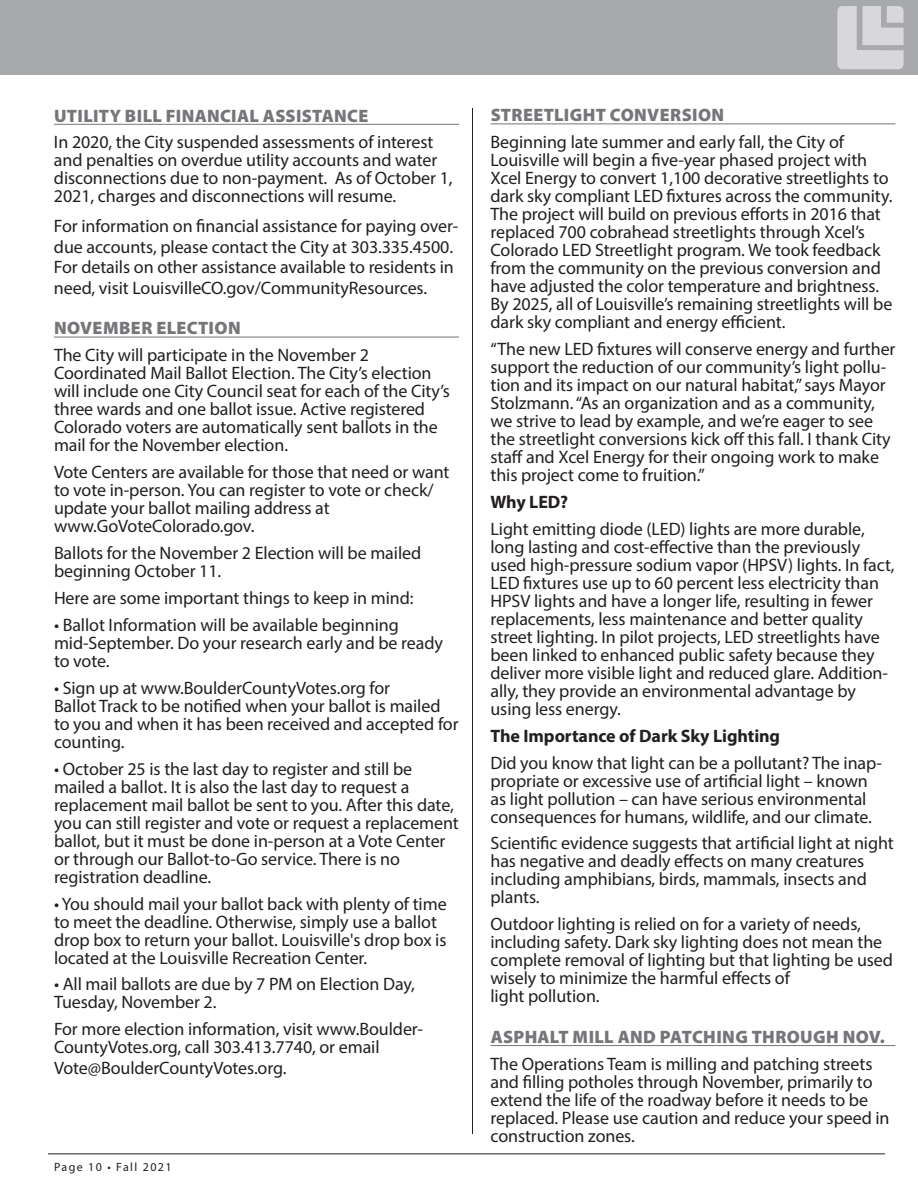
<style>
.page{position:relative;width:918px;height:1188px;background:#fff}
.page>*{position:absolute;margin:0;border:0;box-sizing:border-box;transform-origin:0 0}
.body{font:18px/18px "Myriad Pro";letter-spacing:-.005em;color:#231f20}
.header2{font:900 18px "Myriad Pro";letter-spacing:.02em;color:#757679}
.body-2{font:700 18px "Myriad Pro";letter-spacing:-.005em;color:#231f20}
.t1{font:12px "Myriad Pro";letter-spacing:.12em;color:#231f20}
</style>
<div class="page">
<hr style="left:48px;top:1154px;width:837px;height:1px;background:#231f20">
<hr style="left:472px;top:108px;width:1px;height:1026px;background:#231f20">
<div style="left:0;top:0;width:918px;height:74px;background:#a8a9ad"></div>
<img style="left:837px;top:6px;width:67px;height:64px">
<hr style="left:490px;top:124px;width:406px;height:1px;background:#757679">
<hr style="left:490px;top:1045px;width:406px;height:1px;background:#757679">
<hr style="left:54px;top:124px;width:405px;height:1px;background:#757679">
<hr style="left:54px;top:337px;width:405px;height:1px;background:#757679">
<p class="header2" style="left:54px;top:103px;width:316px">UTILITY BILL FINANCIAL ASSISTANCE</p>
<p class="body" style="left:54px;top:133px;width:400px">In 2020, the City suspended assessments of interest and penalties on overdue utility accounts and water disconnections due to non-payment. As of October 1, 2021, charges and disconnections will resume.</p>
<p class="body" style="left:54px;top:215px;width:406px;line-height:20.7px">For information on financial assistance for paying over&shy;due accounts, please contact the City at 303.335.4500.<br>For details on other assistance available to residents in need, visit LouisvilleCO.gov/CommunityResources.</p>
<p class="header2" style="left:54px;top:316px;width:188px">NOVEMBER ELECTION</p>
<p class="body" style="left:54px;top:346px;width:397px">The City will participate in the November 2<br>Coordinated Mail Ballot Election. The City’s election will include one City Council seat for each of the City’s three wards and one ballot issue. Active registered Colorado voters are automatically sent ballots in the mail for the November election.</p>
<p class="body" style="left:54px;top:463px;width:397px">Vote Centers are available for those that need or want to vote in-person. You can register to vote or check/ update your ballot mailing address at www.GoVoteColorado.gov.</p>
<p class="body" style="left:54px;top:544px;width:369px">Ballots for the November 2 Election will be mailed beginning October 11.</p>
<p class="body" style="left:54px;top:589px;width:361px">Here are some important things to keep in mind:</p>
<p class="body" style="left:54px;top:615px;width:390px">• Ballot Information will be available beginning mid-September. Do your research early and be ready to vote.</p>
<p class="body" style="left:54px;top:678px;width:406px">• Sign up at www.BoulderCountyVotes.org for<br>Ballot Track to be notified when your ballot is mailed to you and when it has been received and accepted for counting.</p>
<p class="body" style="left:54px;top:759px;width:406px">• October 25 is the last day to register and still be mailed a ballot. It is also the last day to request a replacement mail ballot be sent to you. After this date, you can still register and vote or request a replacement ballot, but it must be done in-person at a Vote Center or through our Ballot-to-Go service. There is no registration deadline.</p>
<p class="body" style="left:54px;top:894px;width:394px">• You should mail your ballot back with plenty of time to meet the deadline. Otherwise, simply use a ballot drop box to return your ballot. Louisville's drop box is located at the Louisville Recreation Center.</p>
<p class="body" style="left:54px;top:975px;width:363px">• All mail ballots are due by 7 PM on Election Day,<br>Tuesday, November 2.</p>
<p class="body" style="left:54px;top:1020px;width:371px">For more election information, visit www.Boulder-<br>CountyVotes.org, call 303.413.7740, or email</p>
<p class="body" style="left:54px;top:1059px;width:234px">Vote@BoulderCountyVotes.org.</p>
<p class="t1" style="left:54px;top:1159px;width:119px">Page 10 • Fall 2021</p>
<p class="header2" style="left:491px;top:103px;width:235px">STREETLIGHT CONVERSION</p>
<p class="body" style="left:490px;top:133px;width:403px">Beginning late summer and early fall, the City of Louisville will begin a five-year phased project with Xcel Energy to convert 1,100 decorative streetlights to dark sky compliant LED fixtures across the community.<br>The project will build on previous efforts in 2016 that replaced 700 cobrahead streetlights through Xcel’s Colorado LED Streetlight program. We took feedback from the community on the previous conversion and have adjusted the color temperature and brightness.<br>By 2025, all of Louisville’s remaining streetlights will be dark sky compliant and energy efficient.</p>
<p class="body" style="left:490px;top:340px;width:407px">“The new LED fixtures will conserve energy and further support the reduction of our community’s light pollu&shy;tion and its impact on our natural habitat,” says Mayor Stolzmann. “As an organization and as a community, we strive to lead by example, and we’re eager to see the streetlight conversions kick off this fall. I thank City staff and Xcel Energy for their ongoing work to make this project come to fruition.”</p>
<p class="body-2" style="left:490px;top:490px;width:79px">Why LED?</p>
<p class="body" style="left:490px;top:519px;width:406px">Light emitting diode (LED) lights are more durable, long lasting and cost-effective than the previously used high-pressure sodium vapor (HPSV) lights. In fact, LED fixtures use up to 60 percent less electricity than HPSV lights and have a longer life, resulting in fewer replacements, less maintenance and better quality street lighting. In pilot projects, LED streetlights have been linked to enhanced public safety because they deliver more visible light and reduced glare. Addition&shy;ally, they provide an environmental advantage by using less energy.</p>
<p class="body-2" style="left:490px;top:724px;width:291px">The Importance of Dark Sky Lighting</p>
<p class="body" style="left:490px;top:753px;width:393px">Did you know that light can be a pollutant? The inap&shy;propriate or excessive use of artificial light – known as light pollution – can have serious environmental consequences for humans, wildlife, and our climate.</p>
<p class="body" style="left:490px;top:834px;width:405px">Scientific evidence suggests that artificial light at night has negative and deadly effects on many creatures including amphibians, birds, mammals, insects and plants.</p>
<p class="body" style="left:490px;top:915px;width:404px">Outdoor lighting is relied on for a variety of needs, including safety. Dark sky lighting does not mean the complete removal of lighting but that lighting be used wisely to minimize the harmful effects of<br>light pollution.</p>
<p class="header2" style="left:491px;top:1025px;width:396px">ASPHALT MILL AND PATCHING THROUGH NOV.</p>
<p class="body" style="left:490px;top:1054px;width:401px">The Operations Team is milling and patching streets and filling potholes through November, primarily to extend the life of the roadway before it needs to be replaced. Please use caution and reduce your speed in construction zones.</p>
</div>
